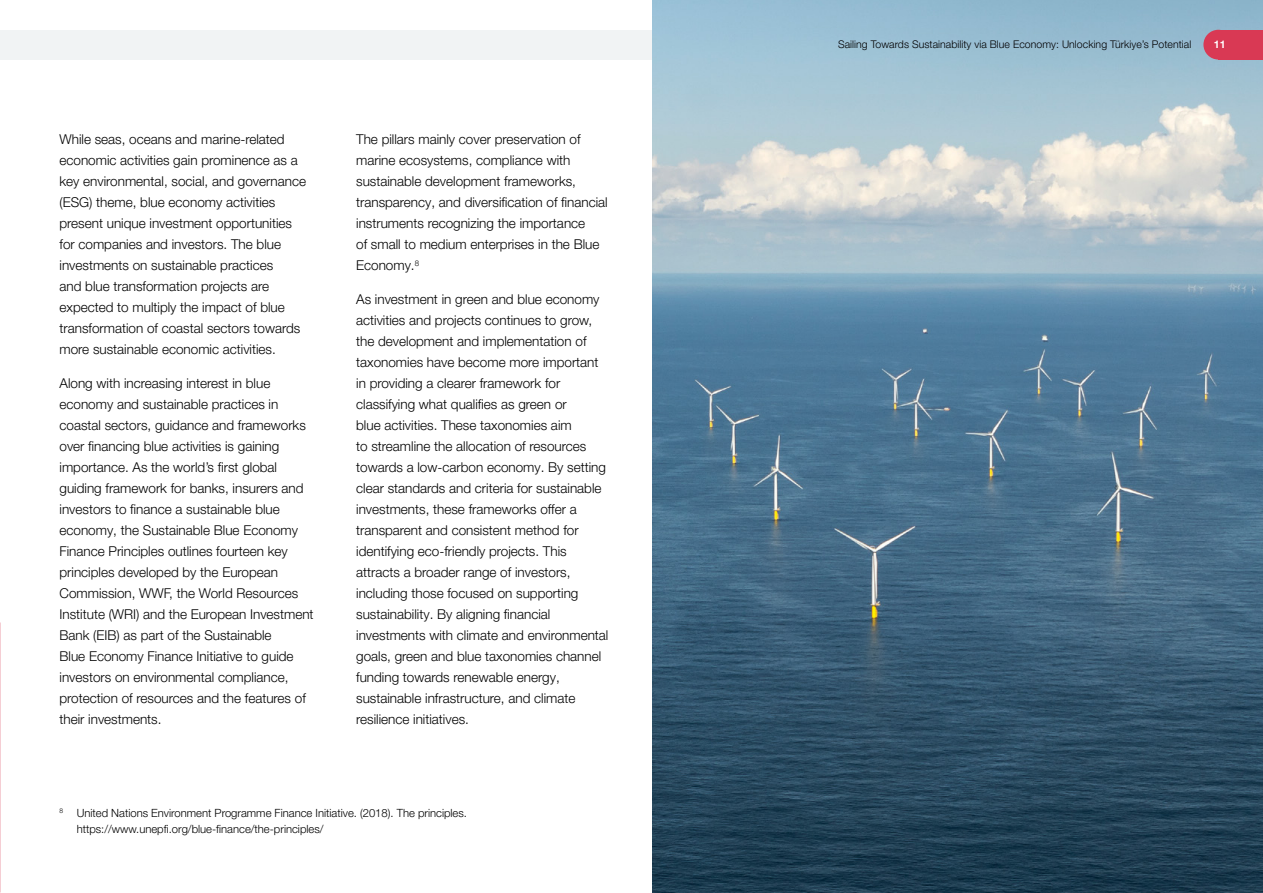
<style>
.page{position:relative;width:1263px;height:893px;background:#fff}
.page>*{position:absolute;margin:0;border:0;box-sizing:border-box;transform-origin:0 0}
.t1{font:300 13.5px/21px "Helvetica Neue LT Pro";color:#000}
.t2{font:300 11.25px/16.5px "Helvetica Neue LT Pro";color:#000}
.t3{font:300 10.5px "Helvetica Neue LT Pro";letter-spacing:.005em;color:#000}
.t4{font:700 10.5px "Helvetica Neue LT Pro";color:#fff}
</style>
<div class="page">
<div style="left:0;top:30px;width:1263px;height:30px;background:#f1f3f4"></div>
<img style="left:653px;top:0;width:610px;height:893px">
<div style="left:1218px;top:30px;width:45px;height:30px;background:#d93954"></div>
<div style="left:1203px;top:30px;width:30px;height:30px;background:#d93954;border-radius:50%"></div>
<p class="t1" style="left:60px;top:128px;width:248px">While seas, oceans and marine-related economic activities gain prominence as a key environmental, social, and governance (ESG) theme, blue economy activities present unique investment opportunities for companies and investors. The blue investments on sustainable practices<br>and blue transformation projects are expected to multiply the impact of blue transformation of coastal sectors towards more sustainable economic activities.</p>
<p class="t1" style="left:60px;top:372px;width:256px">Along with increasing interest in blue economy and sustainable practices in coastal sectors, guidance and frameworks over financing blue activities is gaining importance. As the world’s first global guiding framework for banks, insurers and investors to finance a sustainable blue economy, the Sustainable Blue Economy Finance Principles outlines fourteen key principles developed by the European Commission, WWF, the World Resources Institute (WRI) and the European Investment Bank (EIB) as part of the Sustainable<br>Blue Economy Finance Initiative to guide investors on environmental compliance, protection of resources and the features of their investments.</p>
<p class="t1" style="left:356px;top:129px;width:253px">The pillars mainly cover preservation of marine ecosystems, compliance with sustainable development frameworks, transparency, and diversification of financial instruments recognizing the importance<br>of small to medium enterprises in the Blue Economy.<sup>8</sup></p>
<p class="t1" style="left:356px;top:288px;width:254px">As investment in green and blue economy activities and projects continues to grow, the development and implementation of taxonomies have become more important in providing a clearer framework for classifying what qualifies as green or<br>blue activities. These taxonomies aim<br>to streamline the allocation of resources towards a low-carbon economy. By setting clear standards and criteria for sustainable investments, these frameworks offer a transparent and consistent method for identifying eco-friendly projects. This attracts a broader range of investors, including those focused on supporting sustainability. By aligning financial investments with climate and environmental goals, green and blue taxonomies channel funding towards renewable energy, sustainable infrastructure, and climate resilience initiatives.</p>
<p class="t2" style="left:77px;top:804px;width:392px;text-indent:-17px"><sup>8</sup> United Nations Environment Programme Finance Initiative. (2018). The principles. https://www.unepfi.org/blue-finance/the-principles/</p>
<p class="t3" style="left:838px;top:38px;width:355px">Sailing Towards Sustainability via Blue Economy: Unlocking Türkiye’s Potential</p>
<p class="t4" style="left:1214px;top:38px;width:13px">11</p>
</div>
